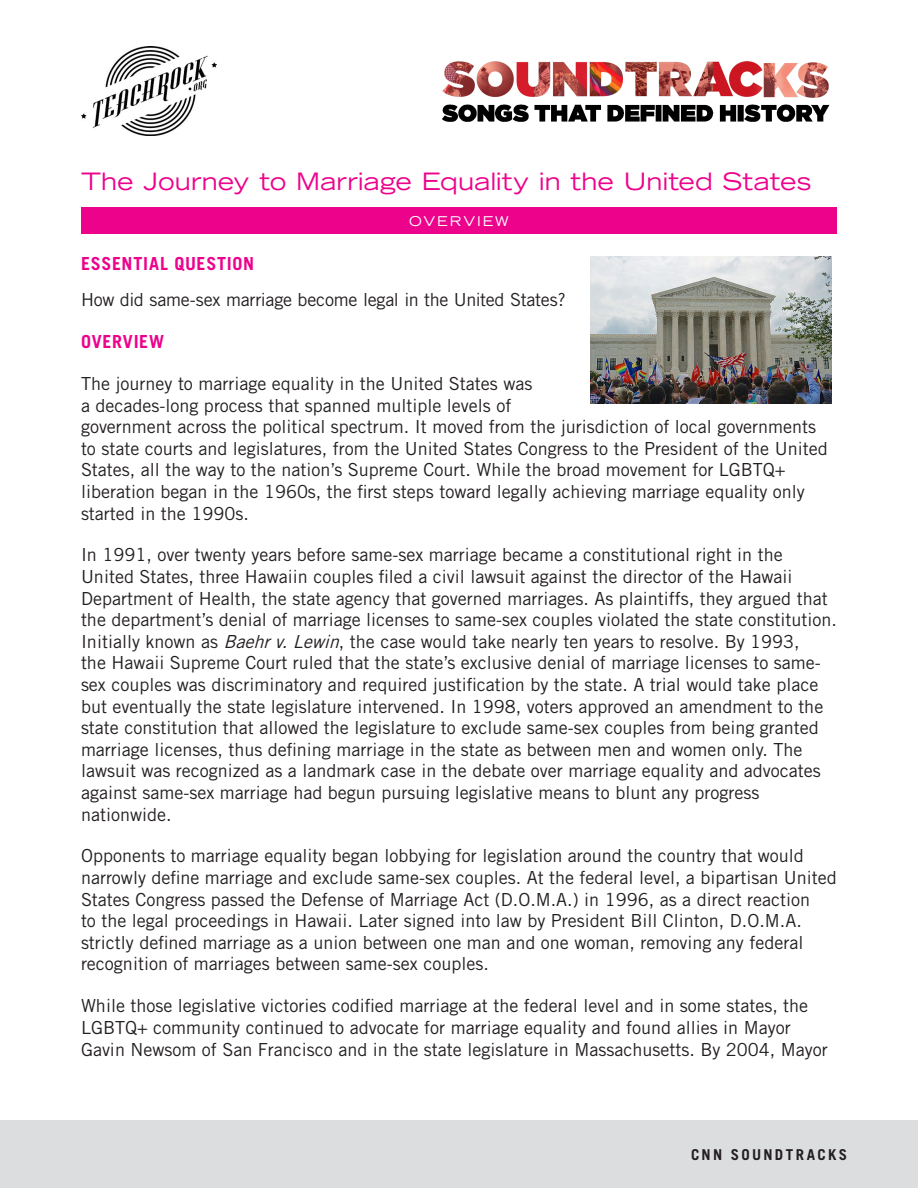
<style>
.page{position:relative;width:918px;height:1188px;background:#fff}
.page>*{position:absolute;margin:0;border:0;box-sizing:border-box;transform-origin:0 0}
.LESSON_NAME{font:expanded 24px "Trade Gothic LH";letter-spacing:.01em;color:#ed028c}
.PINK_SECTION_HEADER{font:18px/21.6px "Trade Gothic";color:#231f20}
.BODY_COPY{font:18px "Trade Gothic";letter-spacing:-.015em;color:#231f20}
.PINK_SECTION_HEADER-2{font:700 18px "Trade Gothic";letter-spacing:.04em;color:#ed028c}
.t1{font:700 15px "Trade Gothic";letter-spacing:.155em;color:#231f20}
.HEADER_IN_PINK_BAR{font:expanded 13.5px "Trade Gothic LH";letter-spacing:.15em;color:#fff}
.s1{font-style:italic}
</style>
<div class="page">
<div style="left:0;top:1120px;width:918px;height:68px;background:#dcdddf"></div>
<img style="left:81px;top:46px;width:135px;height:90px">
<div style="left:81px;top:207px;width:756px;height:27px;background:#ed028c"></div>
<img style="left:442px;top:61px;width:388px;height:61px">
<img style="left:591px;top:256px;width:241px;height:147px">
<p class="LESSON_NAME" style="left:81px;top:165px;width:732px">The Journey to Marriage Equality in the United States</p>
<p class="HEADER_IN_PINK_BAR" style="left:409px;top:212px;width:101px">OVERVIEW</p>
<p class="PINK_SECTION_HEADER-2" style="left:81px;top:253px;width:175px">ESSENTIAL QUESTION</p>
<p class="BODY_COPY" style="left:81px;top:289px;width:486px">How did same-sex marriage become legal in the United States?</p>
<p class="PINK_SECTION_HEADER-2" style="left:81px;top:331px;width:85px">OVERVIEW</p>
<p class="PINK_SECTION_HEADER" style="left:81px;top:373px;width:748px">The journey to marriage equality in the United States was<br>a decades-long process that spanned multiple levels of<br>government across the political spectrum. It moved from the jurisdiction of local governments to state courts and legislatures, from the United States Congress to the President of the United States, all the way to the nation’s Supreme Court. While the broad movement for LGBTQ+ liberation began in the 1960s, the first steps toward legally achieving marriage equality only started in the 1990s.</p>
<p class="PINK_SECTION_HEADER" style="left:81px;top:544px;width:758px">In 1991, over twenty years before same-sex marriage became a constitutional right in the United States, three Hawaiin couples filed a civil lawsuit against the director of the Hawaii Department of Health, the state agency that governed marriages. As plaintiffs, they argued that the department’s denial of marriage licenses to same-sex couples violated the state constitution.<br>Initially known as <span class="s1">Baehrv.Lewin</span>, the case would take nearly ten years to resolve. By 1993,<br>the Hawaii Supreme Court ruled that the state’s exclusive denial of marriage licenses to same&shy;sex couples was discriminatory and required justification by the state. A trial would take place but eventually the state legislature intervened. In 1998, voters approved an amendment to the state constitution that allowed the legislature to exclude same-sex couples from being granted marriage licenses, thus defining marriage in the state as between men and women only. The lawsuit was recognized as a landmark case in the debate over marriage equality and advocates against same-sex marriage had begun pursuing legislative means to blunt any progress nationwide.</p>
<p class="PINK_SECTION_HEADER" style="left:81px;top:845px;width:757px">Opponents to marriage equality began lobbying for legislation around the country that would narrowly define marriage and exclude same-sex couples. At the federal level, a bipartisan United States Congress passed the Defense of Marriage Act (D.O.M.A.) in 1996, as a direct reaction<br>to the legal proceedings in Hawaii. Later signed into law by President Bill Clinton, D.O.M.A. strictly defined marriage as a union between one man and one woman, removing any federal recognition of marriages between same-sex couples.</p>
<p class="PINK_SECTION_HEADER" style="left:81px;top:995px;width:748px">While those legislative victories codified marriage at the federal level and in some states, the<br>LGBTQ+ community continued to advocate for marriage equality and found allies in Mayor<br>Gavin Newsom of San Francisco and in the state legislature in Massachusetts. By 2004, Mayor</p>
<p class="t1" style="left:691px;top:1145px;width:158px">CNN SOUNDTRACKS</p>
</div>
